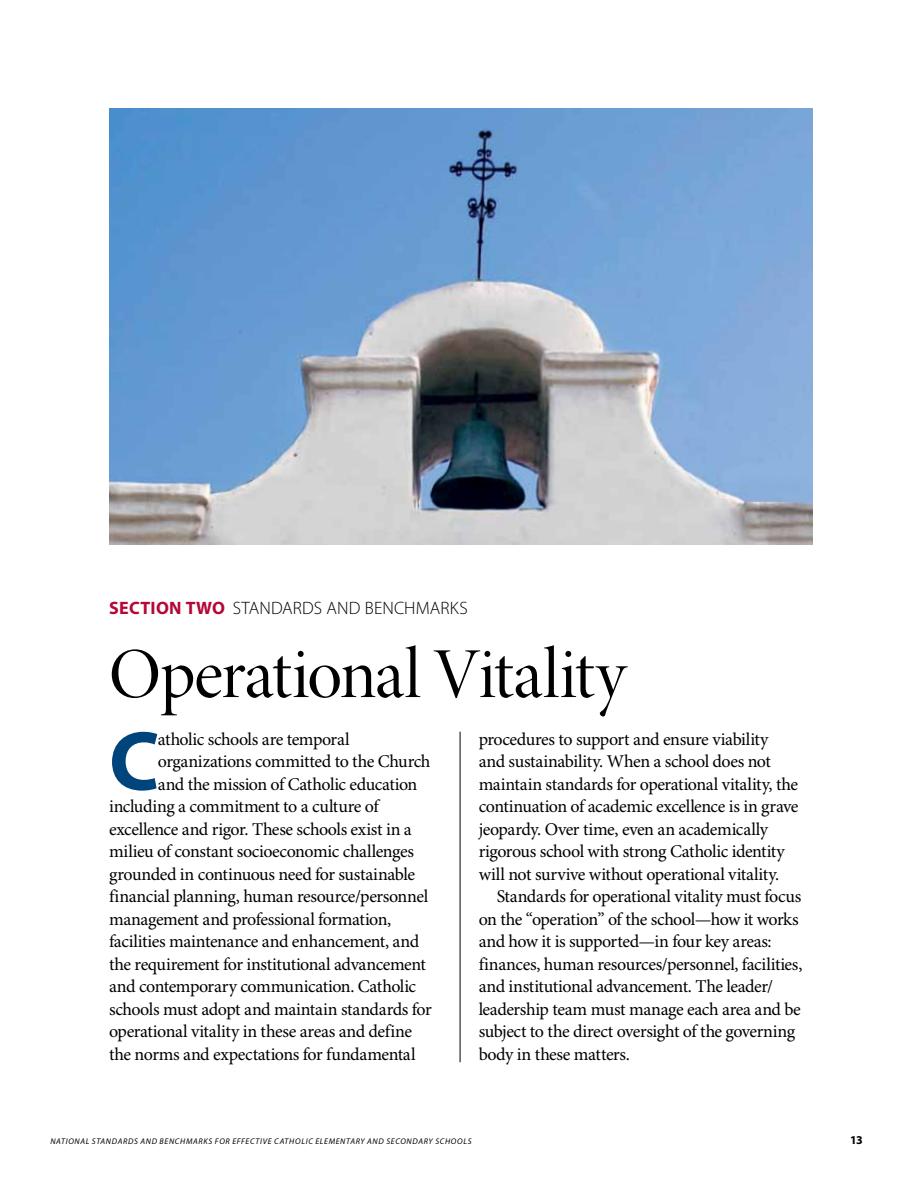
<style>
.page{position:relative;width:918px;height:1188px;background:#fff}
.page>*{position:absolute;margin:0;border:0;box-sizing:border-box;transform-origin:0 0}
.t1{font:700 84.75px "Myriad Pro";color:#00447c}
.t2{font:72px "Minion Pro Disp";letter-spacing:-.015em;color:#000}
.t3{font:18px/22.5px "Minion Pro";letter-spacing:-.02em;color:#000}
.t4{font:300 18px "Myriad Pro";letter-spacing:.005em;color:#000}
.t5{font:700 12px "Myriad Pro";color:#000}
.t6{font:italic 8.25px "Myriad Pro";letter-spacing:.09em;color:#000}
.s1{font-weight:700;color:#b30838}
</style>
<div class="page">
<img style="left:109px;top:108px;width:703px;height:436px">
<hr style="left:460px;top:732px;width:1px;height:330px;background:#000">
<p class="t4" style="left:109px;top:598px;width:360px"><span class="s1">SECTION TWO</span> STANDARDS AND BENCHMARKS</p>
<h2 class="t2" style="left:109px;top:631px;width:519px">Operational Vitality</h2>
<h1 class="t1" style="left:109px;top:714px;width:47px">C</h1>
<p class="t3" style="left:158px;top:729px;width:193px">atholic schools are temporal</p>
<p class="t3" style="left:158px;top:751px;width:274px">organizations committed to the Church</p>
<p class="t3" style="left:158px;top:774px;width:261px">and the mission of Catholic education</p>
<p class="t3" style="left:109px;top:796px;width:271px">including a commitment to a culture of</p>
<p class="t3" style="left:109px;top:819px;width:304px">excellence and rigor. These schools exist in a</p>
<p class="t3" style="left:109px;top:841px;width:306px">milieu of constant socioeconomic challenges</p>
<p class="t3" style="left:109px;top:864px;width:307px">grounded in continuous need for sustainable</p>
<p class="t3" style="left:109px;top:886px;width:321px">financial planning, human resource/personnel</p>
<p class="t3" style="left:109px;top:909px;width:284px">management and professional formation,</p>
<p class="t3" style="left:109px;top:931px;width:312px">facilities maintenance and enhancement, and</p>
<p class="t3" style="left:109px;top:954px;width:318px">the requirement for institutional advancement</p>
<p class="t3" style="left:109px;top:976px;width:309px">and contemporary communication. Catholic</p>
<p class="t3" style="left:109px;top:999px;width:324px">schools must adopt and maintain standards for</p>
<p class="t3" style="left:109px;top:1021px;width:304px">operational vitality in these areas and define</p>
<p class="t3" style="left:109px;top:1044px;width:308px">the norms and expectations for fundamental</p>
<p class="t3" style="left:479px;top:729px;width:321px">procedures to support and ensure viability and sustainability. When a school does not maintain standards for operational vitality, the continuation of academic excellence is in grave jeopardy. Over time, even an academically rigorous school with strong Catholic identity will not survive without operational vitality.</p>
<p class="t3" style="left:479px;top:886px;width:325px;text-indent:18px">Standards for operational vitality must focus on the “operation” of the school—how it works and how it is supported—in four key areas: finances, human resources/personnel, facilities, and institutional advancement. The leader/ leadership team must manage each area and be subject to the direct oversight of the governing body in these matters.</p>
<p class="t6" style="left:50px;top:1137px;width:6px">NATI</p>
<p class="t6" style="left:68px;top:1137px;width:13px">ONAL</p>
<p class="t6" style="left:92px;top:1137px;width:7px">STANDARDS</p>
<p class="t6" style="left:140px;top:1137px;width:7px">AND</p>
<p class="t6" style="left:160px;top:1137px;width:7px">BENCHMAR</p>
<p class="t6" style="left:204px;top:1137px;width:48px">KS FOR EFFECTI</p>
<p class="t6" style="left:263px;top:1137px;width:18px">VE CATH</p>
<p class="t6" style="left:295px;top:1137px;width:27px">OLIC ELEMENTARY</p>
<p class="t6" style="left:367px;top:1137px;width:7px">AND</p>
<p class="t6" style="left:386px;top:1137px;width:27px">SECONDARY</p>
<p class="t6" style="left:435px;top:1137px;width:6px">SCH</p>
<p class="t6" style="left:451px;top:1137px;width:18px">OOLS</p>
<p class="t5" style="left:850px;top:1133px;width:14px">13</p>
</div>
